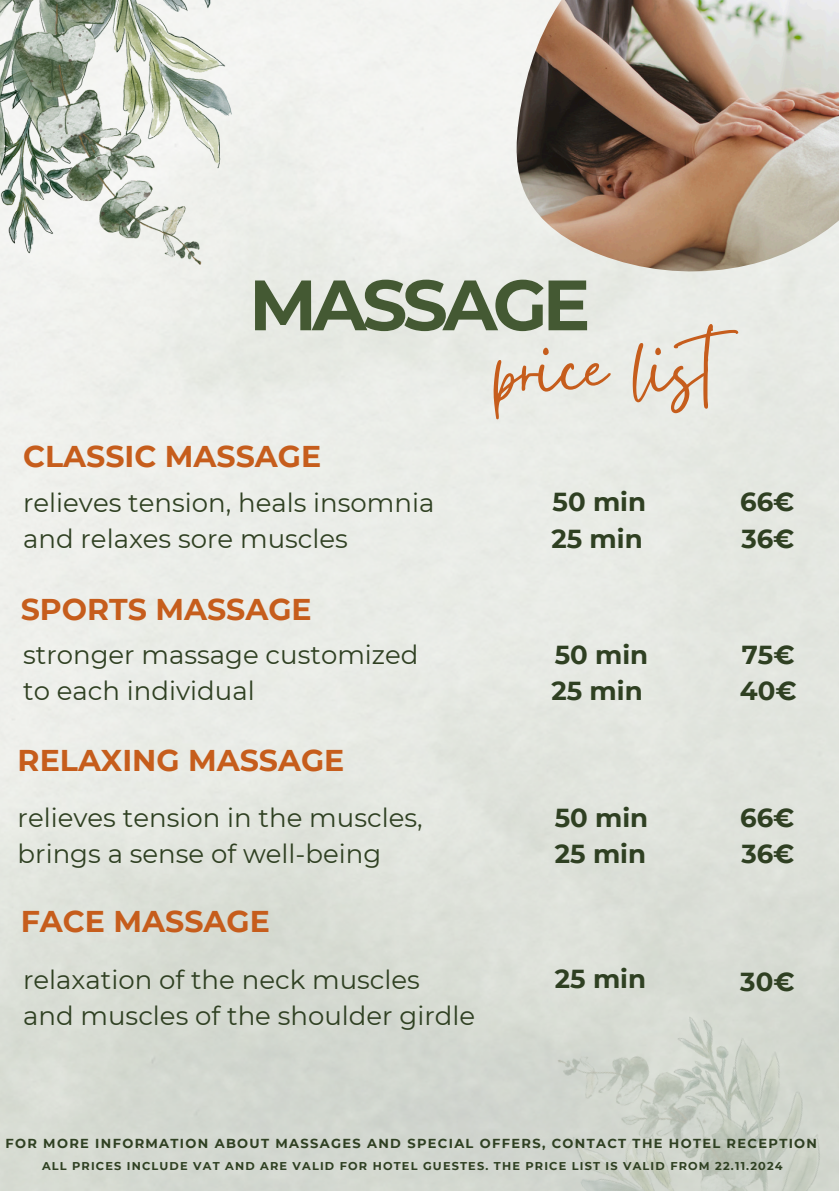
<style>
.page{position:relative;width:839px;height:1191px;background:#fff}
.page>*{position:absolute;margin:0;border:0;box-sizing:border-box;transform-origin:0 0}
.t1{font:100px "Gistesy";color:#c65d1c}
.t2{font:700 71px "Montserrat";letter-spacing:-.07em;color:#445933}
.t3{font:700 30px "Montserrat";color:#c65d1c}
.t4{font:26px/36px "Montserrat";color:#2f4022}
.t5{font:700 26px "Montserrat";color:#2f4022}
.t6{font:700 13px "Montserrat";letter-spacing:.1em;color:#2f4022}
.t7{font:700 11.4px "Montserrat";letter-spacing:.1em;color:#2f4022}
</style>
<div class="page">
<img style="left:516px;top:0;width:322px;height:272px">
<img style="left:0;top:0;width:232px;height:264px">
<img style="left:535px;top:981px;width:303px;height:210px">
<p class="t2" style="left:249px;top:262px;width:343px">MASSAGE</p>
<p class="t1" style="left:493px;top:298px;width:274px">price list</p>
<h2 class="t3" style="left:23px;top:438px;width:299px">CLASSIC MASSAGE</h2>
<h1 class="t4" style="left:23px;top:485px;width:413px">relieves tension, heals insomnia and relaxes sore muscles</h1>
<h3 class="t5" style="left:552px;top:485px;width:95px">50 min</h3>
<p class="t5" style="left:740px;top:485px;width:56px">66€</p>
<p class="t5" style="left:551px;top:523px;width:93px">25 min</p>
<p class="t5" style="left:741px;top:523px;width:55px">36€</p>
<p class="t3" style="left:21px;top:591px;width:292px">SPORTS MASSAGE</p>
<h5 class="t4" style="left:23px;top:637px;width:397px">stronger massage customized to each individual</h5>
<p class="t5" style="left:554px;top:639px;width:95px">50 min</p>
<p class="t5" style="left:741px;top:639px;width:54px">75€</p>
<p class="t5" style="left:551px;top:675px;width:93px">25 min</p>
<p class="t5" style="left:739px;top:675px;width:58px">40€</p>
<h3 class="t3" style="left:18px;top:742px;width:328px">RELAXING MASSAGE</h3>
<h5 class="t4" style="left:18px;top:800px;width:406px">relieves tension in the muscles, brings a sense of well-being</h5>
<p class="t5" style="left:554px;top:802px;width:95px">50 min</p>
<p class="t5" style="left:740px;top:802px;width:56px">66€</p>
<h3 class="t5" style="left:555px;top:838px;width:93px">25 min</h3>
<p class="t5" style="left:741px;top:838px;width:55px">36€</p>
<p class="t3" style="left:21px;top:903px;width:250px">FACE MASSAGE</p>
<p class="t4" style="left:23px;top:962px;width:453px">relaxation of the neck muscles and muscles of the shoulder girdle</p>
<h3 class="t5" style="left:555px;top:963px;width:93px">25 min</h3>
<h5 class="t5" style="left:740px;top:966px;width:56px">30€</h5>
<h5 class="t6" style="left:5px;top:1135px;width:813px">FOR MORE INFORMATION ABOUT MASSAGES AND SPECIAL OFFERS, CONTACT THE HOTEL RECEPTION</h5>
<p class="t7" style="left:42px;top:1159px;width:742px">ALL PRICES INCLUDE VAT AND ARE VALID FOR HOTEL GUESTES. THE PRICE LIST IS VALID FROM 22.11.2024</p>
</div>
